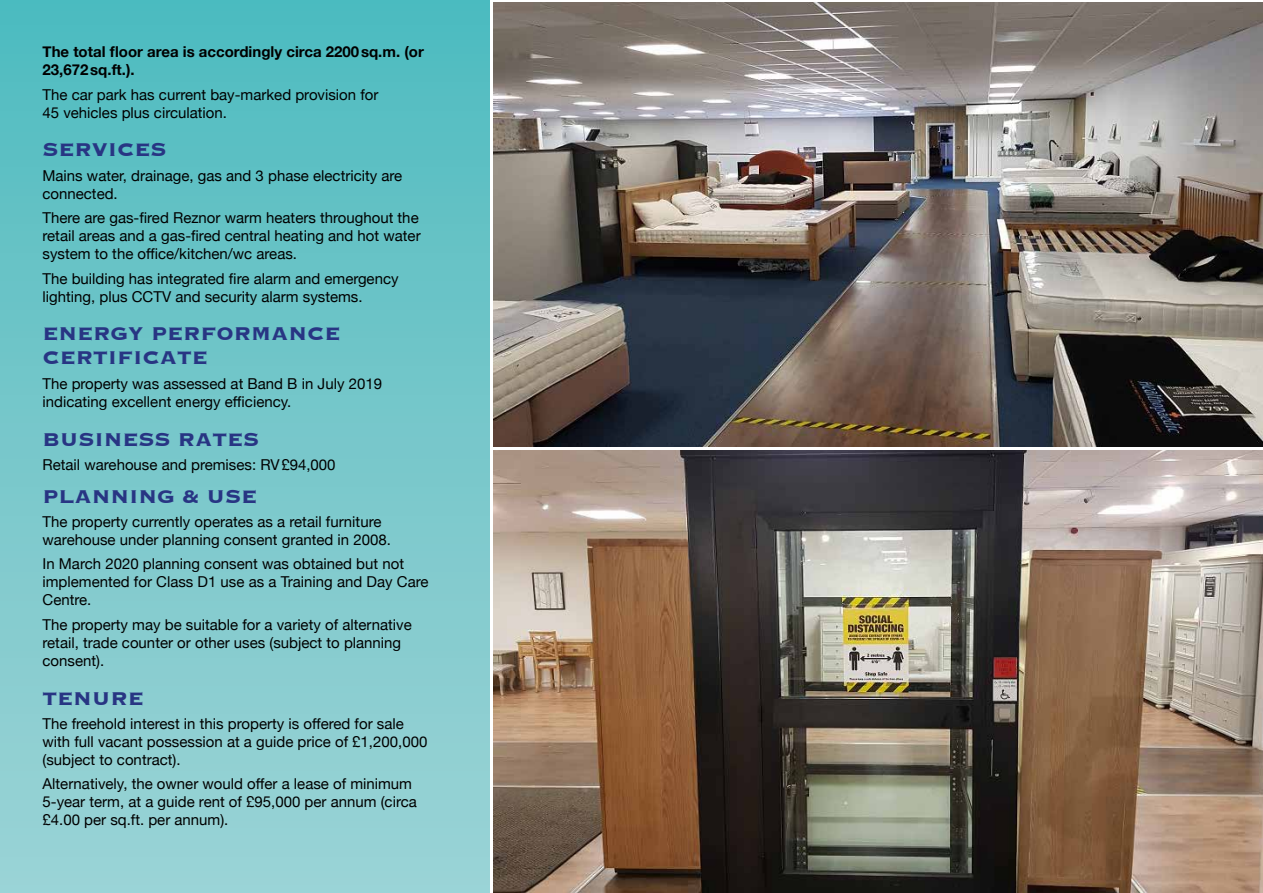
<style>
.page{position:relative;width:1263px;height:893px;background:#fff}
.page>*{position:absolute;margin:0;border:0;box-sizing:border-box;transform-origin:0 0}
.t1{font:700 24px/24px "Copperplate";color:#283583}
.t2{font:15px/18px "Helvetica Neue";color:#000}
.t3{font:700 15px/18px "Helvetica Neue";color:#000}
</style>
<div class="page">
<div style="left:0;top:0;width:489px;height:893px;background:linear-gradient(to bottom,#4fbbbf,#9dd3d6)"></div>
<img style="left:493px;top:451px;width:770px;height:442px">
<img style="left:493px;top:2px;width:770px;height:444px">
<p class="t3" style="left:43px;top:43px;width:383px">The total floor area is accordingly circa 2200sq.m. (or<br>23,672sq.ft.).</p>
<p class="t2" style="left:43px;top:86px;width:337px">The car park has current bay-marked provision for<br>45 vehicles plus circulation.</p>
<h1 class="t1" style="left:43px;top:137px;width:126px">SERVICES</h1>
<p class="t2" style="left:43px;top:167px;width:361px">Mains water, drainage, gas and 3 phase electricity are connected.</p>
<p class="t2" style="left:43px;top:210px;width:380px">There are gas-fired Reznor warm heaters throughout the retail areas and a gas-fired central heating and hot water system to the office/kitchen/wc areas.</p>
<p class="t2" style="left:43px;top:270px;width:358px">The building has integrated fire alarm and emergency lighting, plus CCTV and security alarm systems.</p>
<h1 class="t1" style="left:43px;top:321px;width:300px">ENERGY PERFORMANCE<br>CERTIFICATE</h1>
<p class="t2" style="left:43px;top:375px;width:341px">The property was assessed at Band B in July 2019 indicating excellent energy efficiency.</p>
<h1 class="t1" style="left:43px;top:426px;width:218px">BUSINESS RATES</h1>
<p class="t2" style="left:43px;top:457px;width:295px">Retail warehouse and premises: RV£94,000</p>
<h1 class="t1" style="left:43px;top:483px;width:216px">PLANNING &amp; USE</h1>
<p class="t2" style="left:43px;top:513px;width:350px">The property currently operates as a retail furniture warehouse under planning consent granted in 2008.</p>
<p class="t2" style="left:43px;top:556px;width:387px">In March 2020 planning consent was obtained but not implemented for Class D1 use as a Training and Day Care<br>Centre.</p>
<p class="t2" style="left:43px;top:616px;width:371px">The property may be suitable for a variety of alternative retail, trade counter or other uses (subject to planning consent).</p>
<h1 class="t1" style="left:43px;top:685px;width:103px">TENURE</h1>
<p class="t2" style="left:43px;top:715px;width:386px">The freehold interest in this property is offered for sale with full vacant possession at a guide price of £1,200,000 (subject to contract).</p>
<p class="t2" style="left:43px;top:776px;width:376px">Alternatively, the owner would offer a lease of minimum<br>5-year term, at a guide rent of £95,000 per annum (circa £4.00 per sq.ft. per annum).</p>
</div>
